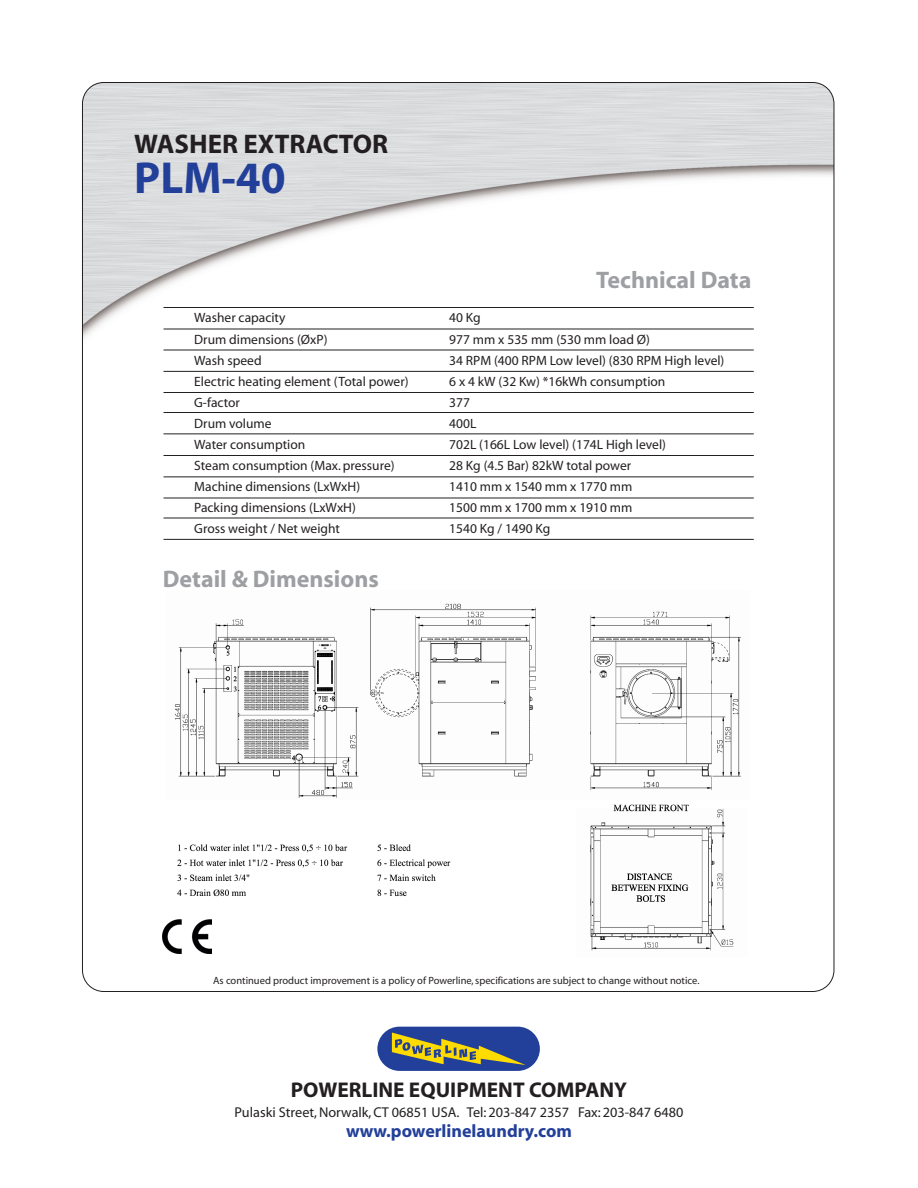
<style>
.page{position:relative;width:918px;height:1188px;background:#fff}
.page>*{position:absolute;margin:0;border:0;box-sizing:border-box;transform-origin:0 0}
.t1{font:700 45px "Myriad";color:#223f99}
.t2{font:700 27px "Myriad";color:#231f20}
.t3{font:700 24px "Myriad";color:#9d9fa2}
.t4{font:700 21.3px "Myriad";color:#231f20}
.t5{font:700 18px "Myriad";color:#223f99}
.t6{font:14.25px "Myriad";color:#231f20}
.t7{font:13.5px "Myriad";color:#231f20}
.t8{font:10.5px "Myriad";color:#231f20}
</style>
<div class="page">
<img style="left:174px;top:603px;width:567px;height:351px">
<img style="left:82px;top:82px;width:752px;height:256px">
<hr style="left:164px;top:307px;width:590px;height:1px;background:#231f20">
<hr style="left:164px;top:329px;width:590px;height:1px;background:#231f20">
<hr style="left:164px;top:350px;width:590px;height:1px;background:#231f20">
<hr style="left:164px;top:371px;width:590px;height:1px;background:#231f20">
<hr style="left:164px;top:392px;width:590px;height:1px;background:#231f20">
<hr style="left:164px;top:412px;width:590px;height:1px;background:#231f20">
<hr style="left:164px;top:433px;width:590px;height:1px;background:#231f20">
<hr style="left:164px;top:455px;width:590px;height:1px;background:#231f20">
<hr style="left:164px;top:476px;width:590px;height:1px;background:#231f20">
<hr style="left:164px;top:498px;width:590px;height:1px;background:#231f20">
<hr style="left:164px;top:518px;width:590px;height:1px;background:#231f20">
<hr style="left:164px;top:539px;width:590px;height:1px;background:#231f20">
<div style="left:377px;top:1027px;width:163px;height:44px;background:#223f99;border-radius:22px"></div>
<svg style="left:392px;top:1033px;width:134px;height:32px"></svg>
<img style="left:162px;top:919px;width:49px;height:35px">
<h2 class="t2" style="left:134px;top:130px;width:255px">WASHER EXTRACTOR</h2>
<h1 class="t1" style="left:134px;top:154px;width:153px">PLM-40</h1>
<h3 class="t3" style="left:596px;top:268px;width:157px">Technical Data</h3>
<p class="t7" style="left:194px;top:311px;width:93px">Washer capacity</p>
<p class="t7" style="left:449px;top:311px;width:33px">40 Kg</p>
<p class="t7" style="left:194px;top:332px;width:135px">Drum dimensions (ØxP)</p>
<p class="t7" style="left:449px;top:332px;width:202px">977 mm x 535 mm (530 mm load Ø)</p>
<p class="t7" style="left:194px;top:353px;width:69px">Wash speed</p>
<p class="t7" style="left:449px;top:353px;width:277px">34 RPM (400 RPM Low level) (830 RPM High level)</p>
<p class="t7" style="left:194px;top:374px;width:216px">Electric heating element (Total power)</p>
<p class="t7" style="left:449px;top:374px;width:218px">6 x 4 kW (32 Kw) *16kWh consumption</p>
<p class="t7" style="left:194px;top:395px;width:47px">G-factor</p>
<p class="t7" style="left:449px;top:395px;width:22px">377</p>
<p class="t7" style="left:194px;top:416px;width:79px">Drum volume</p>
<p class="t7" style="left:449px;top:416px;width:29px">400L</p>
<p class="t7" style="left:194px;top:437px;width:112px">Water consumption</p>
<p class="t7" style="left:449px;top:437px;width:218px">702L (166L Low level) (174L High level)</p>
<p class="t7" style="left:194px;top:458px;width:202px">Steam consumption (Max. pressure)</p>
<p class="t7" style="left:449px;top:458px;width:184px">28 Kg (4.5 Bar) 82kW total power</p>
<p class="t7" style="left:194px;top:479px;width:167px">Machine dimensions (LxWxH)</p>
<p class="t7" style="left:449px;top:479px;width:185px">1410 mm x 1540 mm x 1770 mm</p>
<p class="t7" style="left:194px;top:500px;width:163px">Packing dimensions (LxWxH)</p>
<p class="t7" style="left:449px;top:500px;width:185px">1500 mm x 1700 mm x 1910 mm</p>
<p class="t7" style="left:194px;top:521px;width:147px">Gross weight / Net weight</p>
<p class="t7" style="left:449px;top:521px;width:103px">1540 Kg / 1490 Kg</p>
<h3 class="t3" style="left:163px;top:567px;width:218px">Detail &amp; Dimensions</h3>
<p class="t8" style="left:213px;top:975px;width:488px">As continued product improvement is a policy of Powerline, specifications are subject to change without notice.</p>
<h3 class="t4" style="left:291px;top:1079px;width:338px">POWERLINE EQUIPMENT COMPANY</h3>
<p class="t6" style="left:235px;top:1105px;width:450px">Pulaski Street, Norwalk, CT 06851 USA. Tel: 203-847 2357 Fax: 203-847 6480</p>
<h3 class="t5" style="left:346px;top:1122px;width:227px">www.powerlinelaundry.com</h3>
</div>
